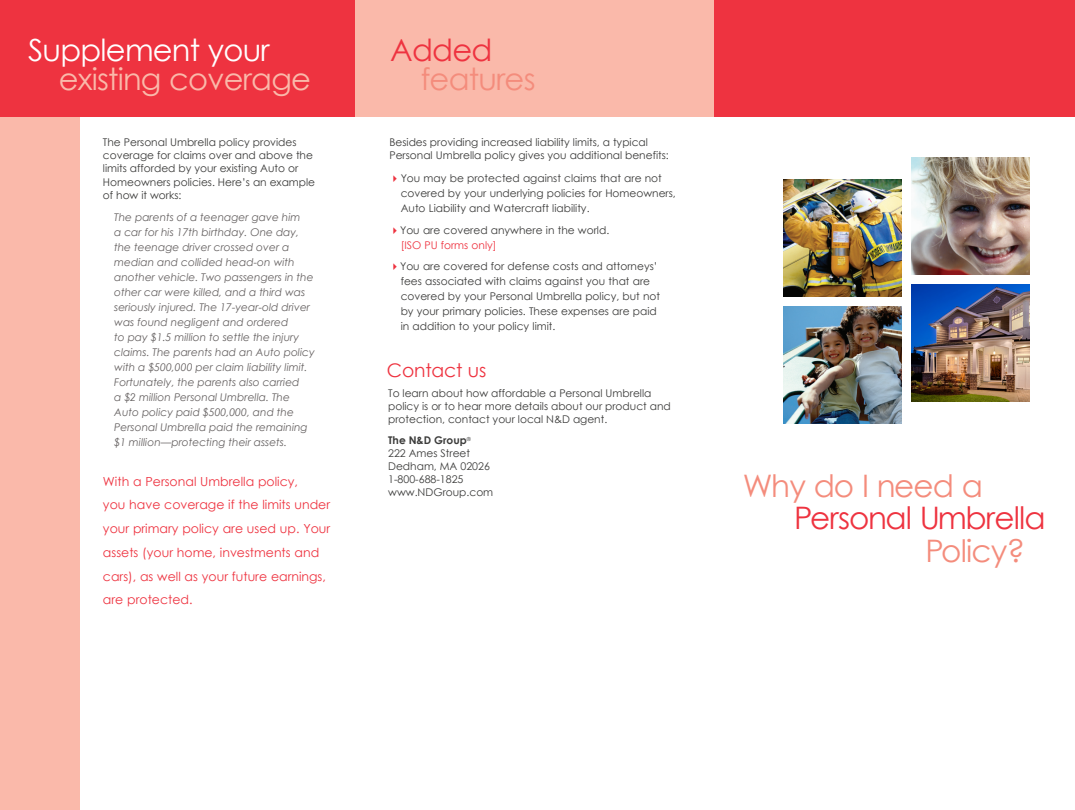
<style>
.page{position:relative;width:1075px;height:810px;background:#fff}
.page>*{position:absolute;margin:0;border:0;box-sizing:border-box;transform-origin:0 0}
.t1{font:31px "Century Gothic";letter-spacing:-.025em;color:#f48c7c}
.t2{font:31px "Century Gothic";letter-spacing:-.025em;color:#ee3340}
.t3{font:30.5px "Century Gothic";letter-spacing:-.025em;color:#fab9aa}
.t4{font:30.5px "Century Gothic";letter-spacing:-.025em;color:#fff}
.t5{font:30.5px "Century Gothic";letter-spacing:-.025em;color:#f48c7c}
.t6{font:30.5px "Century Gothic";letter-spacing:-.025em;color:#ee3340}
.t7{font:18.75px "Century Gothic";letter-spacing:-.01em;color:#ee3340}
.t8{font:12.5px/23.8px "Century Gothic";color:#ee3340}
.t9{font:10.62px/13.1px "Century Gothic";color:#3b3b3a}
.t10{font:italic 10.62px/15px "Century Gothic";color:#666262}
.s1{color:#ee3340}
.s2{font-weight:700}
</style>
<div class="page">
<div style="left:354px;top:0;width:360px;height:117px;background:#fab9aa"></div>
<div style="left:0;top:99px;width:79px;height:711px;background:#fab9aa"></div>
<div style="left:0;top:0;width:354px;height:117px;background:#ee3340"></div>
<div style="left:714px;top:0;width:360px;height:117px;background:#ee3340"></div>
<img style="left:783px;top:179px;width:118px;height:117px">
<img style="left:911px;top:158px;width:118px;height:117px">
<img style="left:783px;top:306px;width:118px;height:117px">
<img style="left:911px;top:284px;width:118px;height:117px">
<h2 class="t4" style="left:28px;top:38px;width:243px">Supplement your</h2>
<h2 class="t3" style="left:59px;top:67px;width:254px">existing coverage</h2>
<p class="t9" style="left:103px;top:137px;width:214px">The Personal Umbrella policy provides coverage for claims over and above the limits afforded by your existing Auto or Homeowners policies. Here’s an example of how it works:</p>
<p class="t10" style="left:114px;top:211px;width:202px">The parents of a teenager gave him<br>a car for his 17th birthday. One day, the teenage driver crossed over a median and collided head-on with another vehicle. Two passengers in the other car were killed, and a third was seriously injured. The 17-year-old driver was found negligent and ordered<br>to pay $1.5 million to settle the injury claims. The parents had an Auto policy with a $500,000 per claim liability limit.<br>Fortunately, the parents also carried<br>a $2 million Personal Umbrella. The Auto policy paid $500,000, and the Personal Umbrella paid the remaining $1 million—protecting their assets.</p>
<p class="t8" style="left:103px;top:470px;width:229px">With a Personal Umbrella policy,<br>you have coverage if the limits under your primary policy are used up. Your assets (your home, investments and cars), as well as your future earnings, are protected.</p>
<h2 class="t6" style="left:390px;top:38px;width:104px">Added</h2>
<h2 class="t5" style="left:421px;top:67px;width:116px">features</h2>
<p class="t9" style="left:389px;top:137px;width:281px">Besides providing increased liability limits, a typical<br>Personal Umbrella policy gives you additional benefits:</p>
<p class="t9" style="left:400px;top:171px;width:277px;line-height:15px;text-indent:-11px"><span class="s1">✔</span>You may be protected against claims that are not covered by your underlying policies for Homeowners,<br>Auto Liability and Watercraft liability.</p>
<p class="t9" style="left:400px;top:223px;width:210px;line-height:15px;text-indent:-11px"><span class="s1">✔</span>You are covered anywhere in the world. <span class="s1">[ISO PU forms only]</span></p>
<p class="t9" style="left:400px;top:260px;width:261px;line-height:15px;text-indent:-11px"><span class="s1">✔</span>You are covered for defense costs and attorneys’ fees associated with claims against you that are covered by your Personal Umbrella policy, but not by your primary policies. These expenses are paid in addition to your policy limit.</p>
<h3 class="t7" style="left:387px;top:363px;width:101px">Contact us</h3>
<p class="t9" style="left:388px;top:388px;width:284px">To learn about how affordable a Personal Umbrella policy is or to hear more details about our product and protection, contact your local N&amp;D agent.</p>
<p class="t9" style="left:388px;top:434px;width:107px"><span class="s2">The N&amp;D Group</span><sup>®<br></sup>222 Ames Street<br>Dedham, MA 02026<br>1-800-688-1825 www.NDGroup.com</p>
<h1 class="t1" style="left:743px;top:473px;width:242px">Why do I need a</h1>
<h1 class="t2" style="left:794px;top:506px;width:253px">Personal Umbrella</h1>
<h1 class="t1" style="left:925px;top:539px;width:101px">Policy?</h1>
</div>
